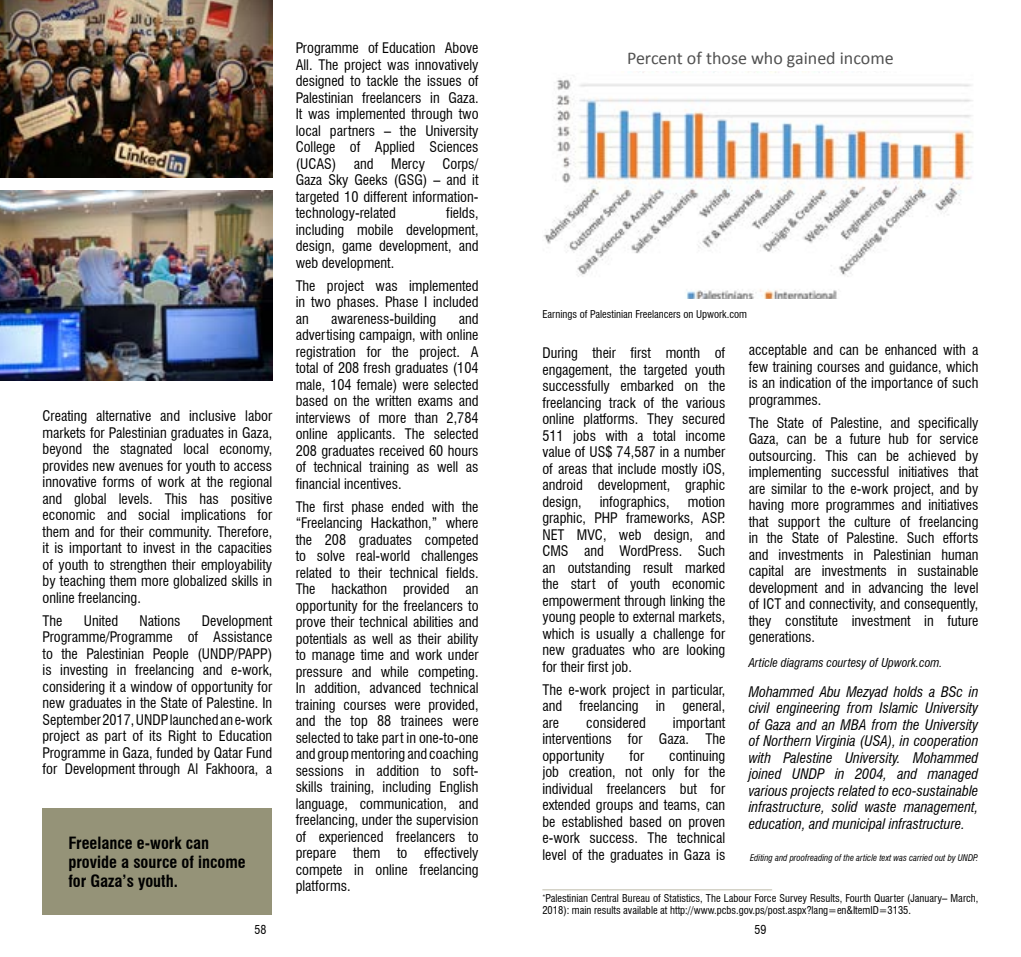
<style>
.page{position:relative;width:1021px;height:957px;background:#fff}
.page>*{position:absolute;margin:0;border:0;box-sizing:border-box;transform-origin:0 0}
.t1{font:18px "Calibri";color:#515151}
.t2{font:700 condensed 16.5px/19px "Swiss 721 BT";color:#000}
.t3{font:condensed 14.25px/16.5px "Swiss 721 BT";color:#000;text-align:justify}
.t4{font:italic condensed 14.25px/16.5px "Swiss 721 BT";color:#000;text-align:justify}
.t5{font:italic condensed 12px "Swiss 721 BT";color:#000}
.t6{font:condensed 12px "Swiss 721 BT";color:#000}
.t7{font:condensed 10.5px/12px "Swiss 721 BT";color:#000}
.t8{font:italic condensed 9px "Swiss 721 BT";color:#000}
.s1{font-size:13.95px}
</style>
<div class="page">
<img style="left:0;top:0;width:272px;height:177px">
<img style="left:0;top:191px;width:272px;height:190px">
<div style="left:43px;top:808px;width:229px;height:106px;background:#959378"></div>
<hr style="left:542px;top:889px;width:230px;height:1px;background:#c3c0b0">
<img style="left:543px;top:71px;width:430px;height:228px">
<p class="t3" style="left:43px;top:408px;width:231px">Creating alternative and inclusive labor markets for Palestinian graduates in Gaza, beyond the stagnated local economy, provides new avenues for youth to access innovative forms of work at the regional and global levels. This has positive economic and social implications for them and for their community. Therefore, it is important to invest in the capacities of youth to strengthen their employability by teaching them more globalized skills in online freelancing.</p>
<p class="t3" style="left:43px;top:612px;width:21px">The</p>
<p class="t3" style="left:84px;top:612px;width:36px">United</p>
<p class="t3" style="left:139px;top:612px;width:42px">Nations</p>
<p class="t3" style="left:43px;top:612px;width:231px;text-indent:159px">Development Programme/Programme of Assistance to the Palestinian People (UNDP/PAPP) is investing in freelancing and e-work, considering it a window of opportunity for new graduates in the State of Palestine. In September 2017, UNDP launched an e-work project as part of its Right to Education Programme in Gaza, funded by Qatar Fund for Development through Al Fakhoora, a</p>
<p class="t2" style="left:68px;top:833px;width:179px">Freelance e-work can provide a source of income for Gaza’s youth.</p>
<p class="t3" style="left:296px;top:40px;width:184px">Programme of Education Above All. The project was innovatively designed to tackle the issues of Palestinian freelancers in Gaza.<br>It was implemented through two local partners <span class="s1">–</span> the University College of Applied Sciences (UCAS) and Mercy Corps/ Gaza Sky Geeks (GSG) <span class="s1">–</span> and it targeted 10 different information&shy;technology-related</p>
<p class="t3" style="left:296px;top:205px;width:184px;text-indent:151px">fields, including mobile development, design, game development, and web development.</p>
<p class="t3" style="left:296px;top:277px;width:184px">The project was implemented in two phases. Phase I included an</p>
<p class="t3" style="left:296px;top:310px;width:184px;text-indent:163px">and advertising campaign, with online registration for the project. A total of 208 fresh graduates (104 male, 104 female) were selected based on the written exams and interviews of more than 2,784 online applicants. The selected 208 graduates received 60 hours of technical training as well as financial incentives.</p>
<p class="t3" style="left:296px;top:498px;width:184px">The first phase ended with the “Freelancing Hackathon,” where the 208 graduates competed to solve real-world challenges related to their technical fields.<br>The hackathon provided an opportunity for the freelancers to prove their technical abilities and potentials as well as their ability to manage time and work under pressure and while competing.<br>In addition, advanced technical training courses were provided, and the top 88 trainees were selected to take part in one-to-one and group mentoring and coaching sessions in addition to soft&shy;skills training, including English language, communication, and freelancing, under the supervision of experienced freelancers to prepare them to effectively compete in online freelancing platforms.</p>
<p class="t3" style="left:331px;top:310px;width:107px">awareness-building</p>
<p class="t1" style="left:627px;top:47px;width:268px">Percent of those who gained income</p>
<p class="t7" style="left:542px;top:308px;width:206px">Earnings of Palestinian Freelancers on Upwork.com</p>
<p class="t3" style="left:542px;top:345px;width:184px">During their first month of engagement, the targeted youth successfully embarked on the freelancing track of the various online platforms. They secured 511 jobs with a total income value of US$ 74,587 in a number of areas that include mostly iOS, android development, graphic design,</p>
<p class="t3" style="left:599px;top:493px;width:72px">infographics,</p>
<p class="t3" style="left:542px;top:493px;width:184px;text-indent:145px">motion graphic, PHP frameworks, ASP.<br>NET MVC, web design, and CMS and WordPress. Such an outstanding result marked the start of youth economic empowerment through linking the young people to external markets, which is usually a challenge for new graduates who are looking for their first job.</p>
<p class="t3" style="left:542px;top:681px;width:184px">The e-work project in particular, and freelancing in general, are</p>
<p class="t3" style="left:542px;top:714px;width:184px;text-indent:130px">important interventions for Gaza. The opportunity</p>
<p class="t3" style="left:586px;top:714px;width:61px">considered</p>
<p class="t3" style="left:629px;top:747px;width:16px">for</p>
<p class="t3" style="left:542px;top:747px;width:184px;text-indent:127px">continuing job creation, not only for the individual freelancers but for extended groups and teams, can be established based on proven e-work success. The technical level of the graduates in Gaza is</p>
<p class="t3" style="left:748px;top:342px;width:231px">acceptable and can be enhanced with a few training courses and guidance, which is an indication of the importance of such programmes.</p>
<p class="t3" style="left:748px;top:414px;width:231px">The State of Palestine, and specifically Gaza, can be a future hub for service outsourcing. This can be achieved by implementing successful initiatives that are similar to the e-work project, and by having more programmes and initiatives that support the culture of freelancing in the State of Palestine. Such efforts and investments in Palestinian human capital are investments in sustainable development and in advancing the level of ICT and connectivity, and consequently, they constitute investment in future generations.</p>
<p class="t5" style="left:748px;top:656px;width:195px">Article diagrams courtesy of Upwork.com.</p>
<p class="t4" style="left:748px;top:683px;width:231px">Mohammed Abu Mezyad holds a BSc in civil engineering from Islamic University of Gaza and an MBA from the University of Northern Virginia (USA), in cooperation with Palestine University. Mohammed joined UNDP in 2004, and managed various projects related to eco-sustainable infrastructure, solid waste management, education, and municipal infrastructure.</p>
<p class="t8" style="left:750px;top:852px;width:230px">Editing and proofreading of the article text was carried out by UNDP.</p>
<p class="t7" style="left:542px;top:892px;width:437px"><sup>*</sup>Palestinian Central Bureau of Statistics, The Labour Force Survey Results, Fourth Quarter (January– March,<br>2018): main results available at http://www.pcbs.gov.ps/post.aspx?lang=en&amp;ItemID=3135.</p>
<p class="t6" style="left:254px;top:922px;width:13px">58</p>
<p class="t6" style="left:754px;top:922px;width:13px">59</p>
</div>
